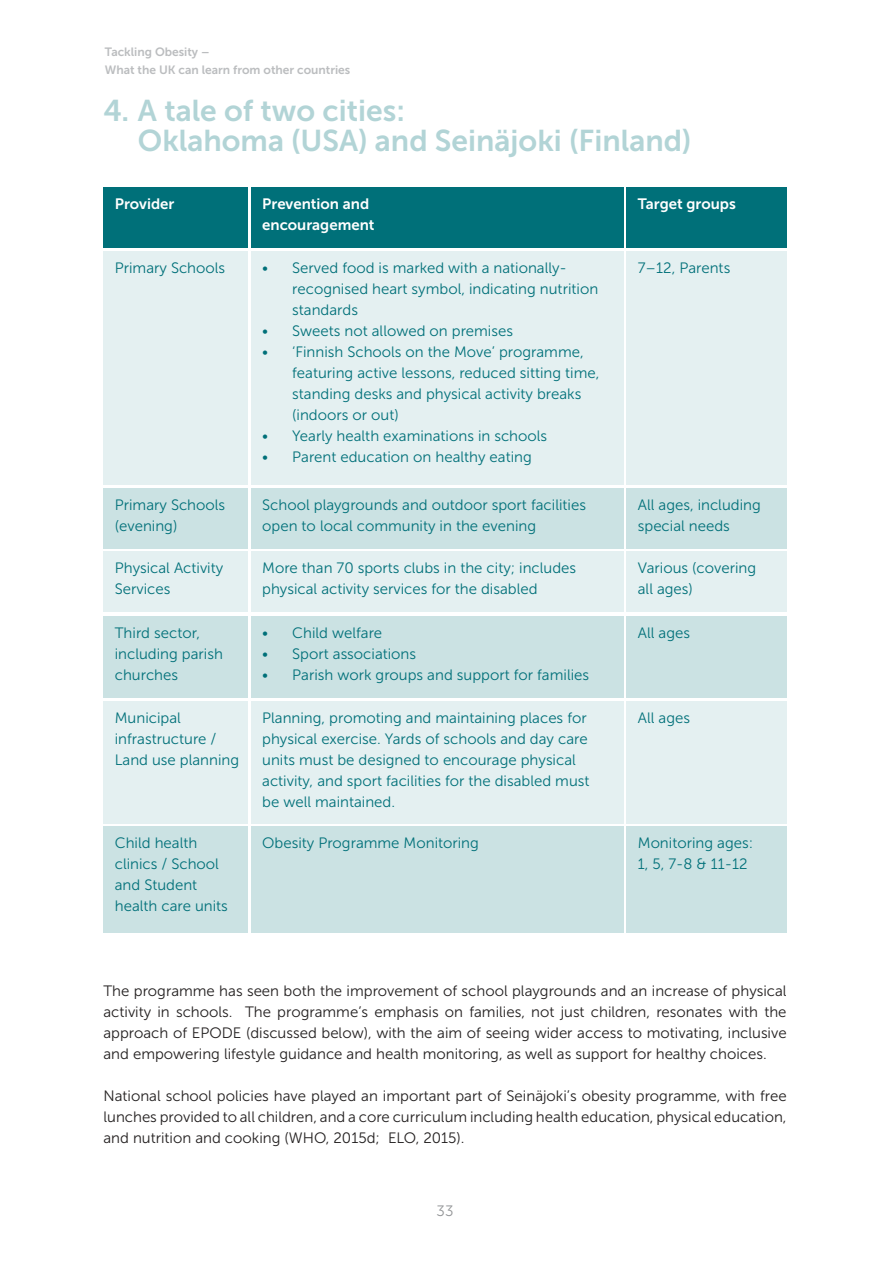
<style>
.page{position:relative;width:893px;height:1263px;background:#fff}
.page>*{position:absolute;margin:0;border:0;box-sizing:border-box;transform-origin:0 0}
.t1{font:30px/30px "Museo Sans 700";color:#b2d4d6}
.t2{font:15px/21px "Museo Sans 300";color:#007079}
.t3{font:15px/21px "Museo Sans 300";color:#221f1f;text-align:justify}
.t4{font:15px/21px "Museo Sans 700";color:#fff}
.t5{font:15px "Museo Sans 300";color:#939597}
.t6{font:12px/18px "Museo Sans 700";color:#bbbdbf}
</style>
<div class="page">
<div style="left:103px;top:187px;width:144px;height:61px;background:#007079"></div>
<div style="left:103px;top:251px;width:144px;height:234px;background:#e4f0f1"></div>
<div style="left:103px;top:488px;width:144px;height:61px;background:#cbe2e3"></div>
<div style="left:103px;top:551px;width:144px;height:61px;background:#e4f0f1"></div>
<div style="left:103px;top:616px;width:144px;height:82px;background:#cbe2e3"></div>
<div style="left:103px;top:701px;width:144px;height:122px;background:#e4f0f1"></div>
<div style="left:103px;top:826px;width:144px;height:107px;background:#cbe2e3"></div>
<div style="left:251px;top:187px;width:372px;height:61px;background:#007079"></div>
<div style="left:251px;top:251px;width:372px;height:234px;background:#e4f0f1"></div>
<div style="left:251px;top:488px;width:372px;height:61px;background:#cbe2e3"></div>
<div style="left:251px;top:551px;width:372px;height:61px;background:#e4f0f1"></div>
<div style="left:251px;top:616px;width:372px;height:82px;background:#cbe2e3"></div>
<div style="left:251px;top:701px;width:372px;height:122px;background:#e4f0f1"></div>
<div style="left:251px;top:826px;width:372px;height:107px;background:#cbe2e3"></div>
<div style="left:626px;top:187px;width:161px;height:61px;background:#007079"></div>
<div style="left:626px;top:251px;width:161px;height:234px;background:#e4f0f1"></div>
<div style="left:626px;top:488px;width:161px;height:61px;background:#cbe2e3"></div>
<div style="left:626px;top:551px;width:161px;height:61px;background:#e4f0f1"></div>
<div style="left:626px;top:616px;width:161px;height:82px;background:#cbe2e3"></div>
<div style="left:626px;top:701px;width:161px;height:122px;background:#e4f0f1"></div>
<div style="left:626px;top:826px;width:161px;height:107px;background:#cbe2e3"></div>
<p class="t6" style="left:105px;top:44px;width:247px">Tackling Obesity –<br>What the UK can learn from other countries</p>
<h1 class="t1" style="left:138px;top:98px;width:555px;text-indent:-35px">4. A tale of two cities:<br>Oklahoma (USA) and Seinäjoki (Finland)</h1>
<p class="t4" style="left:115px;top:194px;width:61px">Provider</p>
<p class="t2" style="left:115px;top:258px;width:112px">Primary Schools</p>
<p class="t2" style="left:115px;top:495px;width:112px">Primary Schools (evening)</p>
<p class="t2" style="left:115px;top:558px;width:110px">Physical Activity<br>Services</p>
<p class="t2" style="left:115px;top:623px;width:110px">Third sector, including parish churches</p>
<p class="t2" style="left:115px;top:708px;width:126px">Municipal infrastructure /<br>Land use planning</p>
<p class="t2" style="left:115px;top:833px;width:115px">Child health clinics / School and Student health care units</p>
<p class="t4" style="left:262px;top:194px;width:114px">Prevention and encouragement</p>
<p class="t2" style="left:292px;top:258px;width:307px;text-indent:-30px">• Served food is marked with a nationally&shy;recognised heart symbol, indicating nutrition standards</p>
<p class="t2" style="left:262px;top:321px;width:252px">• Sweets not allowed on premises</p>
<p class="t2" style="left:292px;top:342px;width:309px;text-indent:-30px">• ‘Finnish Schools on the Move’ programme, featuring active lessons, reduced sitting time, standing desks and physical activity breaks (indoors or out)</p>
<p class="t2" style="left:262px;top:426px;width:286px">• Yearly health examinations in schools</p>
<p class="t2" style="left:262px;top:447px;width:271px">• Parent education on healthy eating</p>
<p class="t2" style="left:262px;top:495px;width:325px">School playgrounds and outdoor sport facilities open to local community in the evening</p>
<p class="t2" style="left:262px;top:558px;width:315px">More than 70 sports clubs in the city; includes physical activity services for the disabled</p>
<p class="t2" style="left:262px;top:623px;width:122px">• Child welfare</p>
<p class="t2" style="left:262px;top:644px;width:155px">• Sport associations</p>
<p class="t2" style="left:262px;top:665px;width:328px">• Parish work groups and support for families</p>
<p class="t2" style="left:262px;top:708px;width:329px">Planning, promoting and maintaining places for physical exercise. Yards of schools and day care units must be designed to encourage physical activity, and sport facilities for the disabled must be well maintained.</p>
<p class="t2" style="left:262px;top:833px;width:218px">Obesity Programme Monitoring</p>
<p class="t4" style="left:638px;top:194px;width:100px">Target groups</p>
<p class="t2" style="left:638px;top:258px;width:94px">7–12, Parents</p>
<p class="t2" style="left:638px;top:495px;width:124px">All ages, including special needs</p>
<p class="t2" style="left:638px;top:558px;width:120px">Various (covering all ages)</p>
<p class="t2" style="left:638px;top:623px;width:54px">All ages</p>
<p class="t2" style="left:638px;top:708px;width:54px">All ages</p>
<p class="t2" style="left:638px;top:833px;width:117px">Monitoring ages:<br>1, 5, 7-8 &amp; 11-12</p>
<p class="t3" style="left:103px;top:981px;width:685px">The programme has seen both the improvement of school playgrounds and an increase of physical activity in schools. The programme’s emphasis on families, not just children, resonates with the approach of EPODE (discussed below), with the aim of seeing wider access to motivating, inclusive and empowering lifestyle guidance and health monitoring, as well as support for healthy choices.</p>
<p class="t3" style="left:103px;top:1086px;width:685px">National school policies have played an important part of Seinäjoki’s obesity programme, with free lunches provided to all children, and a core curriculum including health education, physical education, and nutrition and cooking (WHO, 2015d; ELO, 2015).</p>
<p class="t5" style="left:437px;top:1204px;width:18px">33</p>
</div>
